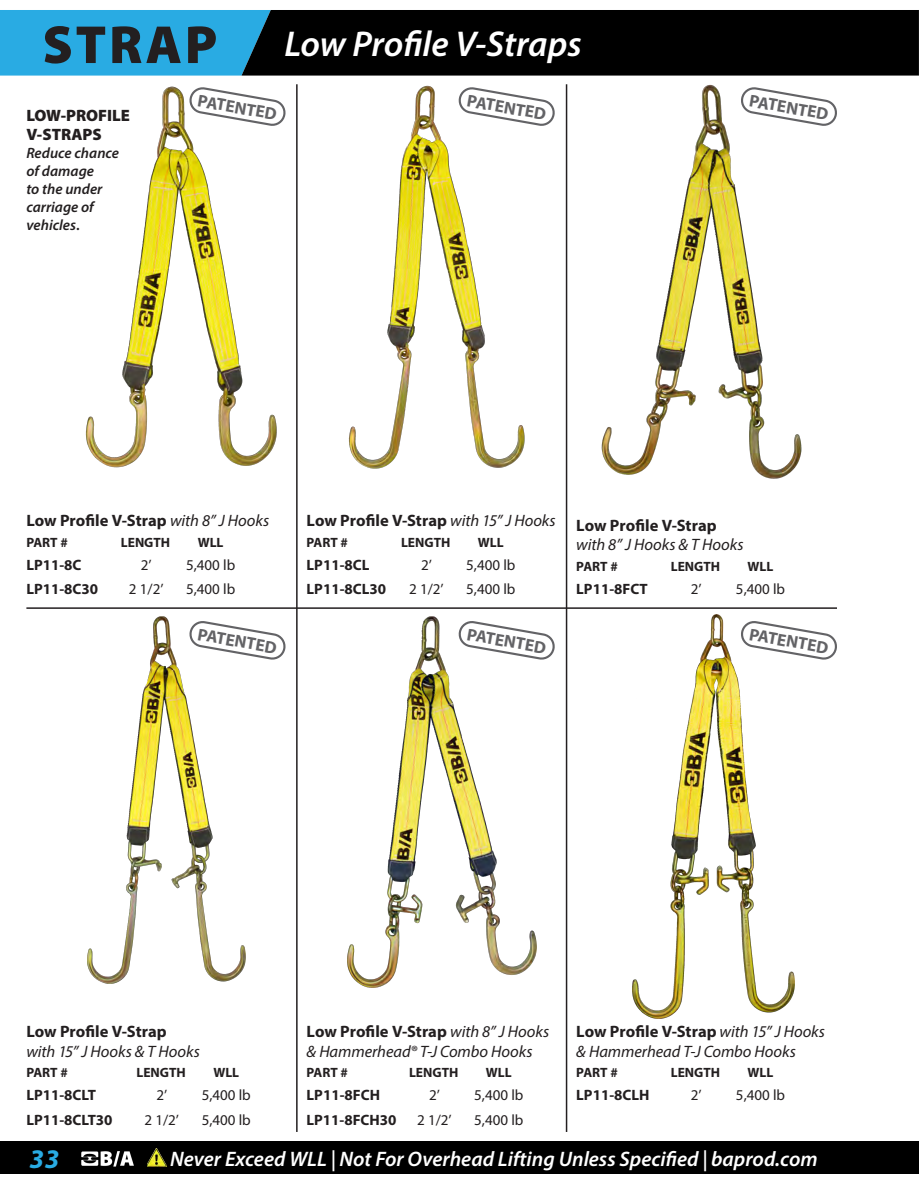
<style>
.page{position:relative;width:919px;height:1186px;background:#fff}
.page>*{position:absolute;margin:0;border:0;box-sizing:border-box;transform-origin:0 0}
.t1{font:900 54px "Myriad Pro";letter-spacing:.05em;color:#231f20}
.Paragraph_Style_2{font:italic 600 36px "Myriad Pro";color:#fff}
.t2{font:italic 700 27px "Myriad Pro";color:#29abe3}
.t3{font:italic 600 21px "Myriad Pro";color:#fff}
.Part_No{font:700 17.25px "Myriad Pro";color:#636366}
.t4{font:700 16.5px "Myriad Pro";color:#231f20}
.t5{font:italic 16.5px "Myriad Pro";letter-spacing:-.005em;color:#231f20}
.Part_No-2{font:900 16.5px/19.8px "Myriad Pro";color:#231f20}
.t6{font:15px "Myriad Pro";color:#231f20}
.t7{font:700 15px "Myriad Pro";color:#231f20}
.Part_No-3{font:italic 600 15px/18px "Myriad Pro";color:#231f20}
.t8{font:700 13.5px "Myriad Pro";color:#231f20}
.s1{font-style:normal}
.s2{font-weight:400;font-style:italic}
</style>
<div class="page">
<div style="left:0;top:1142px;width:917px;height:32px;background:#000"></div>
<div style="left:0;top:10px;width:241px;height:66px;background:#29abe3"></div>
<div style="left:241px;top:10px;width:676px;height:66px;background:#000"></div>
<svg style="left:917px;top:10px;width:1px;height:66px"></svg>
<hr style="left:917px;top:1142px;width:1px;height:32px;background:#000">
<img style="left:147px;top:1149px;width:20px;height:18px">
<img style="left:82px;top:1151px;width:52px;height:15px">
<hr style="left:26px;top:607px;width:810px;height:2px;background:#231f20">
<hr style="left:296px;top:84px;width:1px;height:1048px;background:#231f20">
<hr style="left:565px;top:84px;width:2px;height:1048px;background:#231f20">
<img style="left:85px;top:86px;width:192px;height:382px">
<img style="left:348px;top:85px;width:177px;height:384px">
<img style="left:601px;top:84px;width:201px;height:395px">
<img style="left:87px;top:616px;width:159px;height:368px">
<img style="left:347px;top:616px;width:189px;height:371px">
<img style="left:633px;top:615px;width:161px;height:403px">
<svg style="left:738px;top:86px;width:99px;height:42px"></svg>
<svg style="left:456px;top:86px;width:99px;height:42px"></svg>
<svg style="left:187px;top:86px;width:99px;height:42px"></svg>
<svg style="left:738px;top:620px;width:99px;height:42px"></svg>
<svg style="left:456px;top:620px;width:99px;height:42px"></svg>
<svg style="left:187px;top:620px;width:99px;height:42px"></svg>
<h1 class="t1" style="left:42px;top:9px;width:176px">STRAP</h1>
<p class="Paragraph_Style_2" style="left:284px;top:21px;width:299px">Low Profile V-Straps</p>
<p class="Part_No-2" style="left:26px;top:105px;width:105px">LOW-PROFILE<br>V-STRAPS</p>
<p class="Part_No-3" style="left:26px;top:144px;width:94px">Reduce chance of damage<br>to the under carriage of vehicles<span class="s1">.</span></p>
<p class="Part_No" style="left:200px;top:89px;width:81px;rotate:10deg">PATENTED</p>
<p class="Part_No" style="left:469px;top:89px;width:81px;rotate:10deg">PATENTED</p>
<p class="Part_No" style="left:751px;top:89px;width:81px;rotate:10deg">PATENTED</p>
<p class="t4" style="left:26px;top:510px;width:244px">Low Profile V-Strap <span class="s2">with 8” J Hooks</span></p>
<p class="t8" style="left:26px;top:533px;width:43px">PART #</p>
<p class="t8" style="left:121px;top:533px;width:51px">LENGTH</p>
<p class="t8" style="left:198px;top:533px;width:27px">WLL</p>
<p class="t7" style="left:26px;top:555px;width:57px">LP11-8C</p>
<p class="t6" style="left:141px;top:556px;width:12px">2’</p>
<p class="t6" style="left:186px;top:556px;width:51px">5,400 lb</p>
<p class="t7" style="left:26px;top:579px;width:73px">LP11-8C30</p>
<p class="t6" style="left:129px;top:580px;width:36px">2 1/2’</p>
<p class="t6" style="left:186px;top:580px;width:51px">5,400 lb</p>
<p class="t4" style="left:306px;top:510px;width:250px">Low Profile V-Strap <span class="s2">with 15” J Hooks</span></p>
<p class="t8" style="left:306px;top:533px;width:43px">PART #</p>
<p class="t8" style="left:401px;top:533px;width:51px">LENGTH</p>
<p class="t8" style="left:478px;top:533px;width:27px">WLL</p>
<p class="t7" style="left:306px;top:555px;width:64px">LP11-8CL</p>
<p class="t6" style="left:421px;top:556px;width:12px">2’</p>
<p class="t6" style="left:466px;top:556px;width:51px">5,400 lb</p>
<p class="t7" style="left:306px;top:579px;width:81px">LP11-8CL30</p>
<p class="t6" style="left:409px;top:580px;width:36px">2 1/2’</p>
<p class="t6" style="left:466px;top:580px;width:51px">5,400 lb</p>
<p class="t4" style="left:576px;top:514px;width:142px">Low Profile V-Strap</p>
<p class="t5" style="left:576px;top:535px;width:169px">with 8” J Hooks &amp; T Hooks</p>
<p class="t8" style="left:576px;top:558px;width:43px">PART #</p>
<p class="t8" style="left:670px;top:558px;width:51px">LENGTH</p>
<p class="t8" style="left:747px;top:558px;width:27px">WLL</p>
<p class="t7" style="left:576px;top:579px;width:73px">LP11-8FCT</p>
<p class="t6" style="left:690px;top:580px;width:12px">2’</p>
<p class="t6" style="left:735px;top:580px;width:51px">5,400 lb</p>
<p class="Part_No" style="left:200px;top:623px;width:81px;rotate:10deg">PATENTED</p>
<p class="Part_No" style="left:469px;top:623px;width:81px;rotate:10deg">PATENTED</p>
<p class="Part_No" style="left:751px;top:623px;width:81px;rotate:10deg">PATENTED</p>
<p class="t4" style="left:26px;top:1020px;width:142px">Low Profile V-Strap</p>
<p class="t5" style="left:26px;top:1041px;width:175px">with 15” J Hooks &amp; T Hooks</p>
<p class="t8" style="left:26px;top:1064px;width:43px">PART #</p>
<p class="t8" style="left:136px;top:1064px;width:51px">LENGTH</p>
<p class="t8" style="left:213px;top:1064px;width:27px">WLL</p>
<p class="t7" style="left:26px;top:1086px;width:71px">LP11-8CLT</p>
<p class="t6" style="left:156px;top:1086px;width:12px">2’</p>
<p class="t6" style="left:202px;top:1086px;width:51px">5,400 lb</p>
<p class="t7" style="left:26px;top:1110px;width:88px">LP11-8CLT30</p>
<p class="t6" style="left:144px;top:1110px;width:36px">2 1/2’</p>
<p class="t6" style="left:202px;top:1110px;width:51px">5,400 lb</p>
<p class="t4" style="left:306px;top:1020px;width:244px">Low Profile V-Strap <span class="s2">with 8” J Hooks</span></p>
<p class="t5" style="left:306px;top:1041px;width:227px">&amp; Hammerhead® T-J Combo Hooks</p>
<p class="t8" style="left:306px;top:1064px;width:43px">PART #</p>
<p class="t8" style="left:409px;top:1064px;width:51px">LENGTH</p>
<p class="t8" style="left:486px;top:1064px;width:27px">WLL</p>
<p class="t7" style="left:306px;top:1086px;width:75px">LP11-8FCH</p>
<p class="t6" style="left:429px;top:1086px;width:12px">2’</p>
<p class="t6" style="left:474px;top:1086px;width:51px">5,400 lb</p>
<p class="t7" style="left:306px;top:1110px;width:91px">LP11-8FCH30</p>
<p class="t6" style="left:417px;top:1110px;width:36px">2 1/2’</p>
<p class="t6" style="left:474px;top:1110px;width:51px">5,400 lb</p>
<p class="t4" style="left:576px;top:1020px;width:250px">Low Profile V-Strap <span class="s2">with 15” J Hooks</span></p>
<p class="t5" style="left:576px;top:1041px;width:221px">&amp; Hammerhead T-J Combo Hooks</p>
<p class="t8" style="left:576px;top:1064px;width:43px">PART #</p>
<p class="t8" style="left:670px;top:1064px;width:51px">LENGTH</p>
<p class="t8" style="left:747px;top:1064px;width:27px">WLL</p>
<p class="t7" style="left:576px;top:1086px;width:75px">LP11-8CLH</p>
<p class="t6" style="left:690px;top:1086px;width:12px">2’</p>
<p class="t6" style="left:735px;top:1086px;width:51px">5,400 lb</p>
<h3 class="t2" style="left:30px;top:1141px;width:31px">33</h3>
<p class="t3" style="left:170px;top:1145px;width:649px">Never Exceed WLL | Not For Overhead Lifting Unless Specified | baprod.com</p>
</div>
